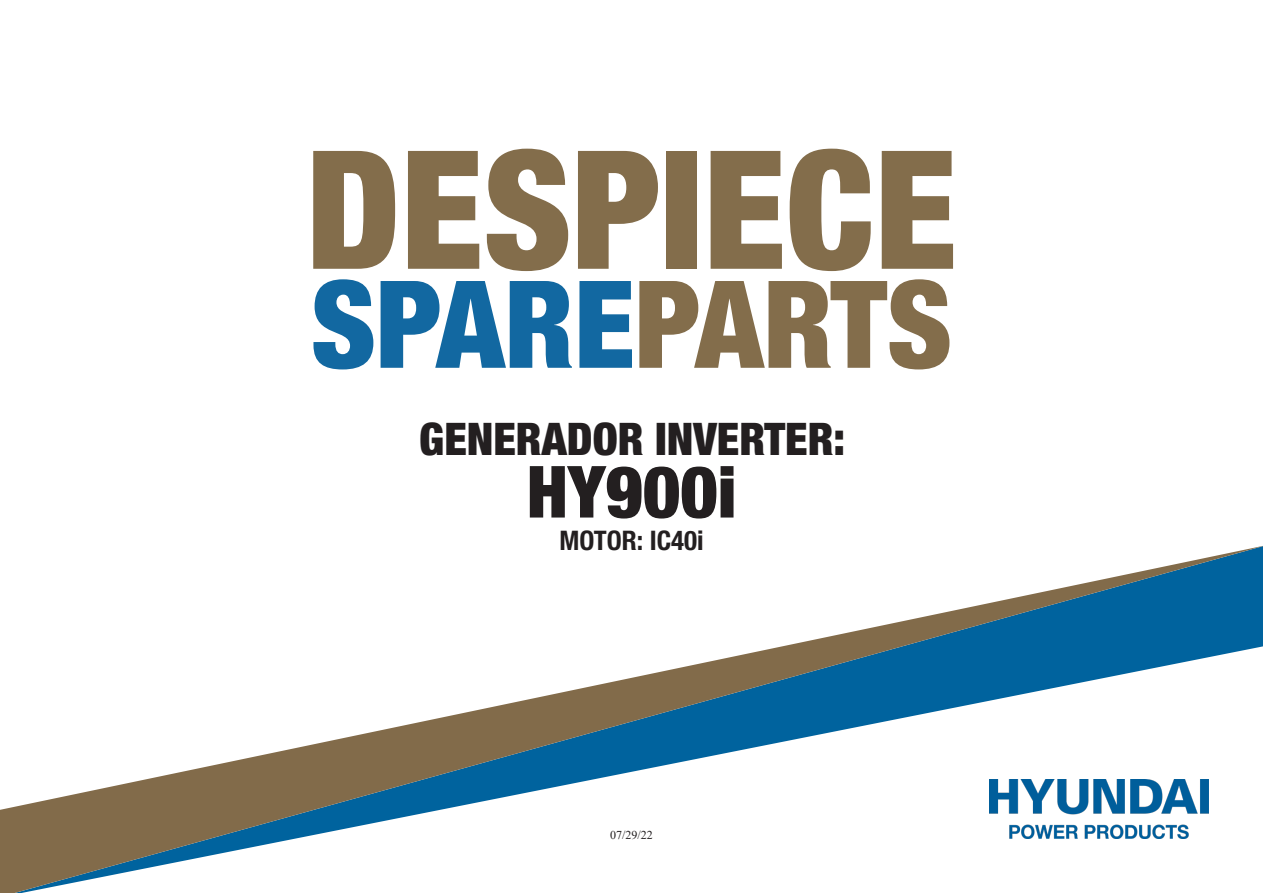
<style>
.page{position:relative;width:1263px;height:893px;background:#fff}
.page>*{position:absolute;margin:0;border:0;box-sizing:border-box;transform-origin:0 0}
.t1{font:900 condensed 165px "Helvetica Neue LT Std";color:#836d4b}
.t2{font:900 condensed 121.5px "Helvetica Neue LT Std";color:#1268a1}
.t3{font:900 condensed 72px "Helvetica Neue LT Std";color:#231f20}
.t4{font:900 condensed 45px "Helvetica Neue LT Std";color:#231f20}
.t5{font:700 condensed 27px "Helvetica Neue LT Std";color:#231f20}
.t6{font:12px "Times New Roman";color:#231f20}
.s1{color:#836d4b}
</style>
<div class="page">
<svg style="left:0;top:546px;width:1263px;height:347px"></svg>
<img style="left:990px;top:780px;width:219px;height:59px">
<h1 class="t1" style="left:306px;top:108px;width:652px">DESPIECE</h1>
<h2 class="t2" style="left:311px;top:250px;width:643px">SPARE<span class="s1">PARTS</span></h2>
<p class="t4" style="left:419px;top:411px;width:427px">GENERADOR INVERTER:</p>
<h3 class="t3" style="left:527px;top:448px;width:211px">HY900i</h3>
<p class="t5" style="left:559px;top:524px;width:146px">MOTOR: IC40i</p>
<p class="t6" style="left:610px;top:826px;width:44px">07/29/22</p>
</div>
